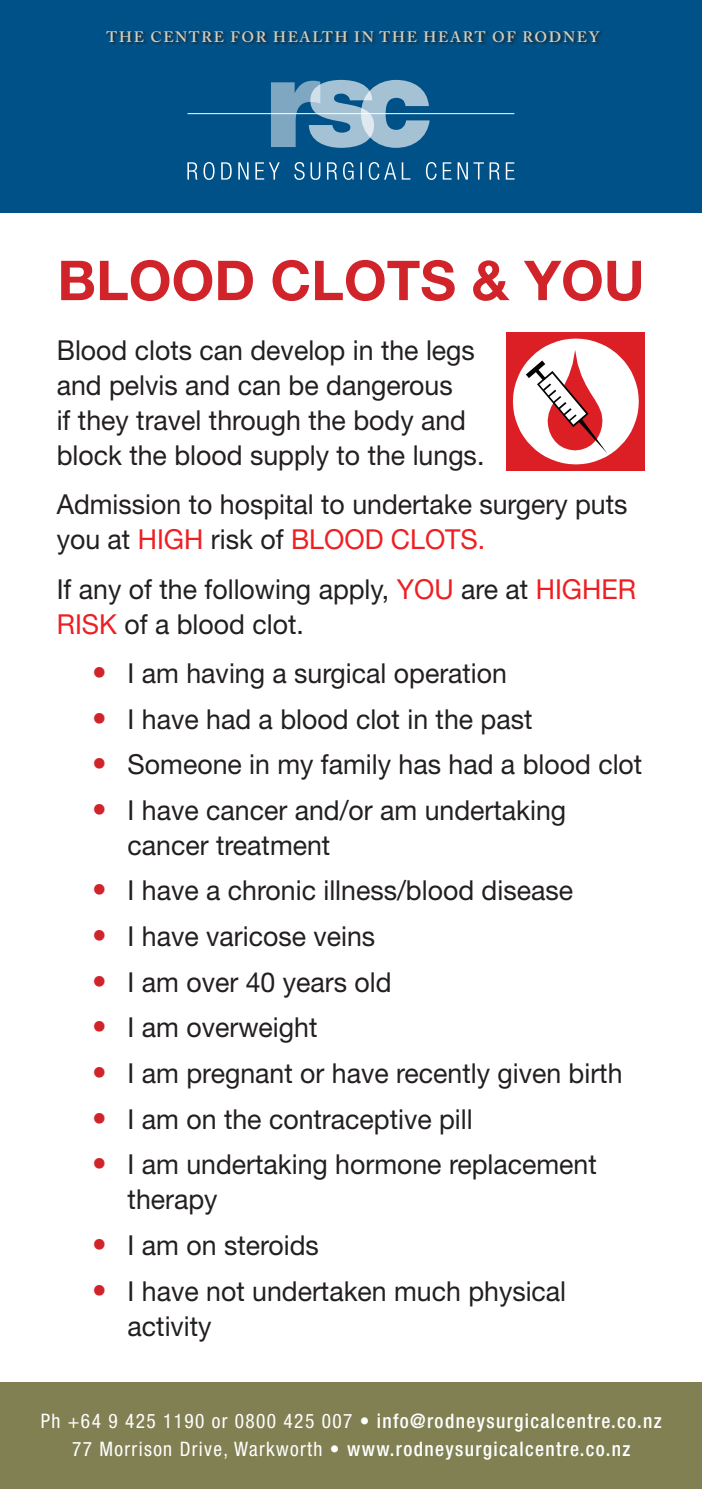
<style>
.page{position:relative;width:702px;height:1489px;background:#fff}
.page>*{position:absolute;margin:0;border:0;box-sizing:border-box;transform-origin:0 0}
.t1{font:700 55px "Helvetica Neue";color:#d1232a}
.t2{font:27.5px/35px "Helvetica Neue";color:#231f20}
.t3{font:500 condensed 20px/27.5px "Helvetica Neue";letter-spacing:.07em;color:#fff;text-align:center}
.t4{font:600 15px "Adobe Caslon Pro";letter-spacing:.11em;color:#d1cfbe}
.s1{color:#ee1f23}
.s2{font-weight:700;font-size:30px;color:#d1232a}
.s3{font-weight:400}
</style>
<div class="page">
<div style="left:506px;top:332px;width:139px;height:139px;background:#dc1f25"></div>
<svg style="left:513px;top:338px;width:125px;height:126px"></svg>
<div style="left:0;top:1382px;width:702px;height:106px;background:#818053"></div>
<div style="left:0;top:0;width:702px;height:213px;background:#005187"></div>
<div style="left:106px;top:30px;width:497px;height:15px;background:#231f20;opacity:.85"></div>
<svg style="left:271px;top:80px;width:158px;height:68px"></svg>
<svg style="left:187px;top:162px;width:327px;height:18px"></svg>
<hr style="left:187px;top:113px;width:327px;height:1px;background:#fff">
<p class="t4" style="left:107px;top:28px;width:494px">THE CENTRE FOR HEALTH IN THE HEART OF RODNEY</p>
<h1 class="t1" style="left:57px;top:246px;width:588px">BLOOD CLOTS &amp; YOU</h1>
<p class="t2" style="left:57px;top:332px;width:429px">Blood clots can develop in the legs and pelvis and can be dangerous<br>if they travel through the body and block the blood supply to the lungs.</p>
<p class="t2" style="left:57px;top:486px;width:572px">Admission to hospital to undertake surgery puts you at <span class="s1">HIGH</span> risk of <span class="s1">BLOOD CLOTS.</span></p>
<p class="t2" style="left:57px;top:571px;width:580px">If any of the following apply, <span class="s1">YOU</span> are at <span class="s1">HIGHER<br>RISK</span> of a blood clot.</p>
<p class="t2" style="left:92px;top:655px;width:416px"><span class="s2">•</span> I am having a surgical operation</p>
<p class="t2" style="left:92px;top:700px;width:442px"><span class="s2">•</span> I have had a blood clot in the past</p>
<p class="t2" style="left:92px;top:746px;width:551px"><span class="s2">•</span> Someone in my family has had a blood clot</p>
<p class="t2" style="left:128px;top:792px;width:440px;text-indent:-35px"><span class="s2">•</span> I have cancer and/or am undertaking cancer treatment</p>
<p class="t2" style="left:92px;top:872px;width:482px"><span class="s2">•</span> I have a chronic illness/blood disease</p>
<p class="t2" style="left:92px;top:918px;width:284px"><span class="s2">•</span> I have varicose veins</p>
<p class="t2" style="left:92px;top:964px;width:301px"><span class="s2">•</span> I am over 40 years old</p>
<p class="t2" style="left:92px;top:1009px;width:227px"><span class="s2">•</span> I am overweight</p>
<p class="t2" style="left:92px;top:1055px;width:532px"><span class="s2">•</span> I am pregnant or have recently given birth</p>
<p class="t2" style="left:92px;top:1100px;width:382px"><span class="s2">•</span> I am on the contraceptive pill</p>
<p class="t2" style="left:128px;top:1146px;width:470px;text-indent:-35px"><span class="s2">•</span> I am undertaking hormone replacement therapy</p>
<p class="t2" style="left:92px;top:1227px;width:228px"><span class="s2">•</span> I am on steroids</p>
<p class="t2" style="left:128px;top:1272px;width:440px;text-indent:-35px"><span class="s2">•</span> I have not undertaken much physical activity</p>
<p class="t3" style="left:41px;top:1406px;width:622px"><span class="s3">Ph +64 9 425 1190 or 0800 425 007 •</span> info@rodneysurgicalcentre.co.nz<br><span class="s3">77 Morrison Drive, Warkworth •</span> www.rodneysurgicalcentre.co.nz</p>
</div>
